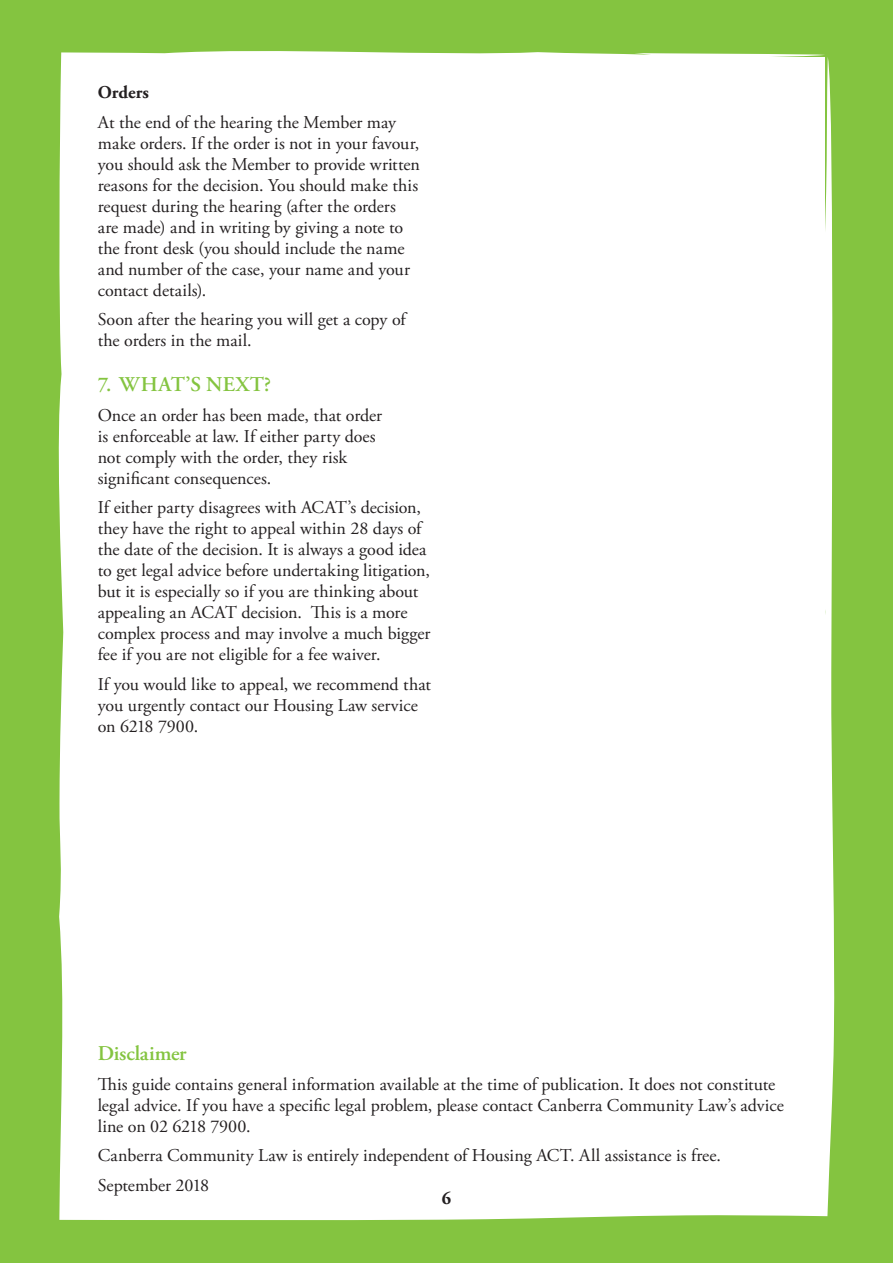
<style>
.page{position:relative;width:893px;height:1263px;background:#84c440}
.page>*{position:absolute;margin:0;border:0;box-sizing:border-box;transform-origin:0 0}
.Heading_3{font:600 21px "Adobe Garamond Pro";letter-spacing:.035em;color:#84c440}
.Heading_3-2{font:600 21px "Adobe Garamond Pro";letter-spacing:-.005em;color:#84c440}
.Body_Copy{font:18px/21px "Adobe Garamond Pro";color:#231f20}
.Heading_4{font:700 18px "Adobe Garamond Pro";color:#231f20}
</style>
<div class="page">
<div style="left:58px;top:51px;width:777px;height:1169px;background:#fff"></div>
<p class="Heading_4" style="left:98px;top:82px;width:53px">Orders</p>
<p class="Body_Copy" style="left:98px;top:112px;width:324px">At the end of the hearing the Member may make orders. If the order is not in your favour, you should ask the Member to provide written reasons for the decision. You should make this request during the hearing (after the orders are made) and in writing by giving a note to the front desk (you should include the name and number of the case, your name and your contact details).</p>
<p class="Body_Copy" style="left:98px;top:310px;width:309px">Soon after the hearing you will get a copy of the orders in the mail.</p>
<p class="Heading_3" style="left:98px;top:373px;width:175px">7. WHAT’S NEXT?</p>
<p class="Body_Copy" style="left:98px;top:405px;width:286px">Once an order has been made, that order is enforceable at law. If either party does not comply with the order, they risk significant consequences.</p>
<p class="Body_Copy" style="left:98px;top:498px;width:334px">If either party disagrees with ACAT’s decision, they have the right to appeal within 28 days of the date of the decision. It is always a good idea to get legal advice before undertaking litigation, but it is especially so if you are thinking about appealing an ACAT decision. This is a more complex process and may involve a much bigger fee if you are not eligible for a fee waiver.</p>
<p class="Body_Copy" style="left:98px;top:674px;width:335px">If you would like to appeal, we recommend that you urgently contact our Housing Law service on 6218 7900.</p>
<p class="Heading_3-2" style="left:98px;top:1041px;width:90px">Disclaimer</p>
<p class="Body_Copy" style="left:98px;top:1074px;width:688px">This guide contains general information available at the time of publication. It does not constitute legal advice. If you have a specific legal problem, please contact Canberra Community Law’s advice line on 02 6218 7900.</p>
<p class="Body_Copy" style="left:98px;top:1145px;width:625px">Canberra Community Law is entirely independent of Housing ACT. All assistance is free.</p>
<p class="Body_Copy" style="left:98px;top:1175px;width:113px">September 2018</p>
<p class="Heading_4" style="left:442px;top:1187px;width:11px">6</p>
</div>
